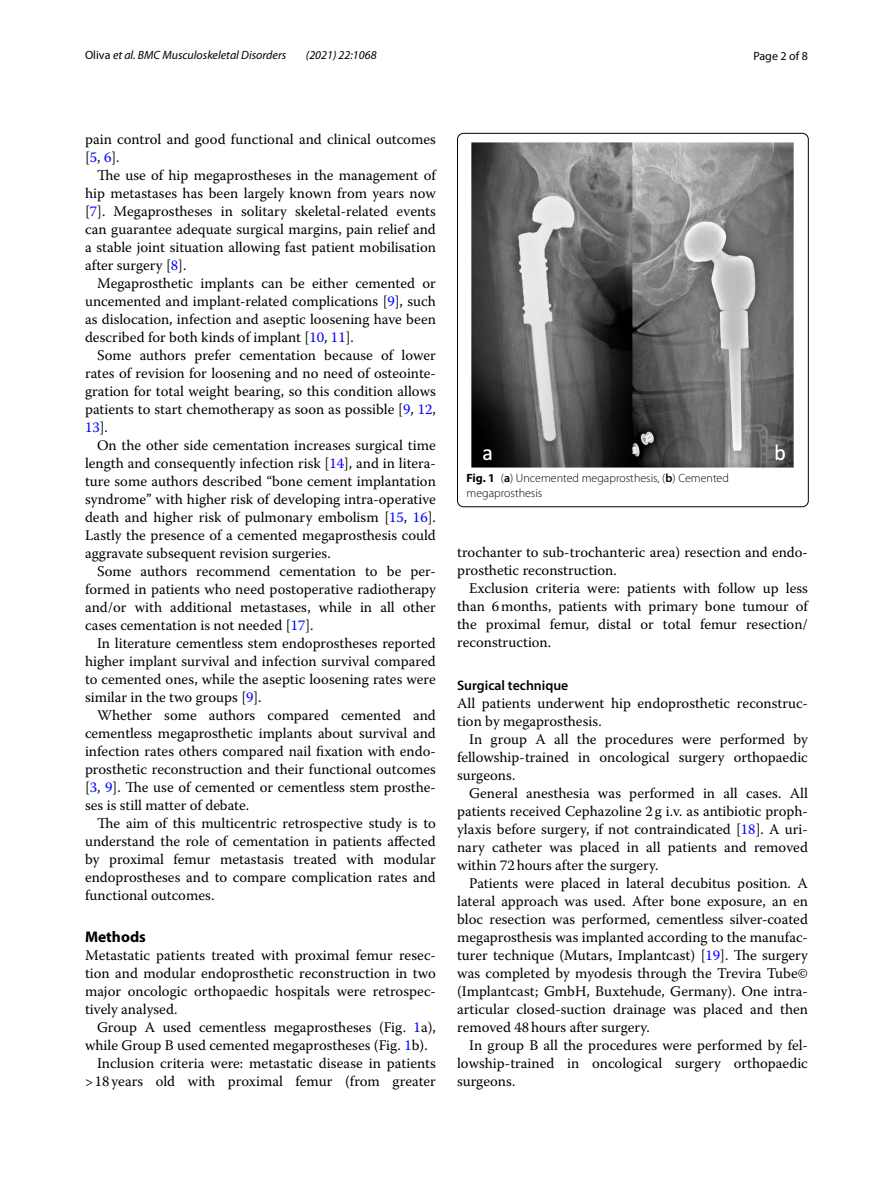
<style>
.page{position:relative;width:893px;height:1187px;background:#fff}
.page>*{position:absolute;margin:0;border:0;box-sizing:border-box;transform-origin:0 0}
.t1{font:700 15.45px "Myriad Pro";color:#000}
.t2{font:14.7px/18px "Warnock Pro";color:#000;text-align:justify}
.t3{font:600 13.8px "Myriad Pro";color:#000}
.t4{font:300 12px/15px "Myriad Pro";color:#000}
.t5{font:italic 12px "Myriad Pro";color:#000}
.t6{font:12px "Myriad Pro";color:#000}
.s1{font-style:normal}
.s2{color:#00f}
.s3{font-weight:700}
.s4{font-weight:600}
</style>
<div class="page">
<img style="left:472px;top:142px;width:322px;height:325px">
<div style="left:457px;top:133px;width:351px;height:374px;border:1px solid #000;border-radius:6px"></div>
<p class="t5" style="left:85px;top:48px;width:203px"><span class="s1">Oliva</span> et al. BMC Musculoskeletal Disorders</p>
<p class="t5" style="left:306px;top:48px;width:72px">(2021) 22:1068</p>
<p class="t6" style="left:753px;top:48px;width:56px">Page 2 of 8</p>
<p class="t2" style="left:85px;top:130px;width:352px">pain control and good functional and clinical outcomes [<span class="s2">5</span>, <span class="s2">6</span>].</p>
<p class="t2" style="left:85px;top:166px;width:352px;text-indent:12px">The use of hip megaprostheses in the management of hip metastases has been largely known from years now [<span class="s2">7</span>]. Megaprostheses in solitary skeletal-related events can guarantee adequate surgical margins, pain relief and a stable joint situation allowing fast patient mobilisation after surgery [<span class="s2">8</span>].</p>
<p class="t2" style="left:85px;top:274px;width:352px;text-indent:12px">Megaprosthetic implants can be either cemented or uncemented and implant-related complications [<span class="s2">9</span>], such as dislocation, infection and aseptic loosening have been described for both kinds of implant [<span class="s2">10</span>, <span class="s2">11</span>].</p>
<p class="t2" style="left:85px;top:346px;width:352px;text-indent:12px">Some authors prefer cementation because of lower rates of revision for loosening and no need of osteointe&shy;gration for total weight bearing, so this condition allows patients to start chemotherapy as soon as possible [<span class="s2">9</span>, <span class="s2">12</span>, <span class="s2">13</span>].</p>
<p class="t2" style="left:85px;top:436px;width:352px;text-indent:12px">On the other side cementation increases surgical time length and consequently infection risk [<span class="s2">14</span>], and in litera&shy;ture some authors described “bone cement implantation syndrome” with higher risk of developing intra-operative death and higher risk of pulmonary embolism [<span class="s2">15</span>, <span class="s2">16</span>].<br>Lastly the presence of a cemented megaprosthesis could aggravate subsequent revision surgeries.</p>
<p class="t2" style="left:85px;top:562px;width:352px;text-indent:12px">Some authors recommend cementation to be per&shy;formed in patients who need postoperative radiotherapy and/or with additional metastases, while in all other cases cementation is not needed [<span class="s2">17</span>].</p>
<p class="t2" style="left:85px;top:634px;width:352px;text-indent:12px">In literature cementless stem endoprostheses reported higher implant survival and infection survival compared to cemented ones, while the aseptic loosening rates were similar in the two groups [<span class="s2">9</span>].</p>
<p class="t2" style="left:85px;top:706px;width:352px;text-indent:12px">Whether some authors compared cemented and cementless megaprosthetic implants about survival and infection rates others compared nail fixation with endo&shy;prosthetic reconstruction and their functional outcomes [<span class="s2">3</span>, <span class="s2">9</span>]. The use of cemented or cementless stem prosthe&shy;ses is still matter of debate.</p>
<p class="t2" style="left:85px;top:814px;width:352px;text-indent:12px">The aim of this multicentric retrospective study is to understand the role of cementation in patients affected by proximal femur metastasis treated with modular endoprostheses and to compare complication rates and functional outcomes.</p>
<p class="t1" style="left:85px;top:926px;width:62px">Methods</p>
<p class="t2" style="left:85px;top:945px;width:352px">Metastatic patients treated with proximal femur resec&shy;tion and modular endoprosthetic reconstruction in two major oncologic orthopaedic hospitals were retrospec&shy;tively analysed.</p>
<p class="t2" style="left:97px;top:1017px;width:340px">Group A used cementless megaprostheses (Fig. <span class="s2">1</span>a),</p>
<p class="t2" style="left:85px;top:1035px;width:344px">while Group B used cemented megaprostheses (Fig. <span class="s2">1</span>b).</p>
<p class="t2" style="left:97px;top:1053px;width:340px">Inclusion criteria were: metastatic disease in patients</p>
<p class="t2" style="left:85px;top:1071px;width:352px">&gt;18years old with proximal femur (from greater</p>
<p class="t4" style="left:466px;top:471px;width:264px"><span class="s3">Fig. 1</span> (<span class="s4">a</span>) Uncemented megaprosthesis, (<span class="s4">b</span>) Cemented megaprosthesis</p>
<p class="t2" style="left:457px;top:542px;width:352px">trochanter to sub-trochanteric area) resection and endo&shy;prosthetic reconstruction.</p>
<p class="t2" style="left:457px;top:578px;width:352px;text-indent:12px">Exclusion criteria were: patients with follow up less than 6months, patients with primary bone tumour of the proximal femur, distal or total femur resection/ reconstruction.</p>
<p class="t3" style="left:457px;top:676px;width:113px">Surgical technique</p>
<p class="t2" style="left:457px;top:693px;width:352px">All patients underwent hip endoprosthetic reconstruc&shy;tion by megaprosthesis.</p>
<p class="t2" style="left:457px;top:729px;width:352px;text-indent:12px">In group A all the procedures were performed by fellowship-trained in oncological surgery orthopaedic surgeons.</p>
<p class="t2" style="left:457px;top:783px;width:352px;text-indent:12px">General anesthesia was performed in all cases. All patients received Cephazoline 2g i.v. as antibiotic proph&shy;ylaxis before surgery, if not contraindicated [<span class="s2">18</span>]. A uri&shy;nary catheter was placed in all patients and removed within 72hours after the surgery.</p>
<p class="t2" style="left:457px;top:873px;width:352px;text-indent:12px">Patients were placed in lateral decubitus position. A lateral approach was used. After bone exposure, an en bloc resection was performed, cementless silver-coated megaprosthesis was implanted according to the manufac&shy;turer technique (Mutars, Implantcast) [<span class="s2">19</span>]. The surgery was completed by myodesis through the Trevira Tube© (Implantcast; GmbH, Buxtehude, Germany). One intra&shy;articular closed-suction drainage was placed and then removed 48hours after surgery.</p>
<p class="t2" style="left:457px;top:1035px;width:352px;text-indent:12px">In group B all the procedures were performed by fel&shy;lowship-trained in oncological surgery orthopaedic surgeons.</p>
</div>
